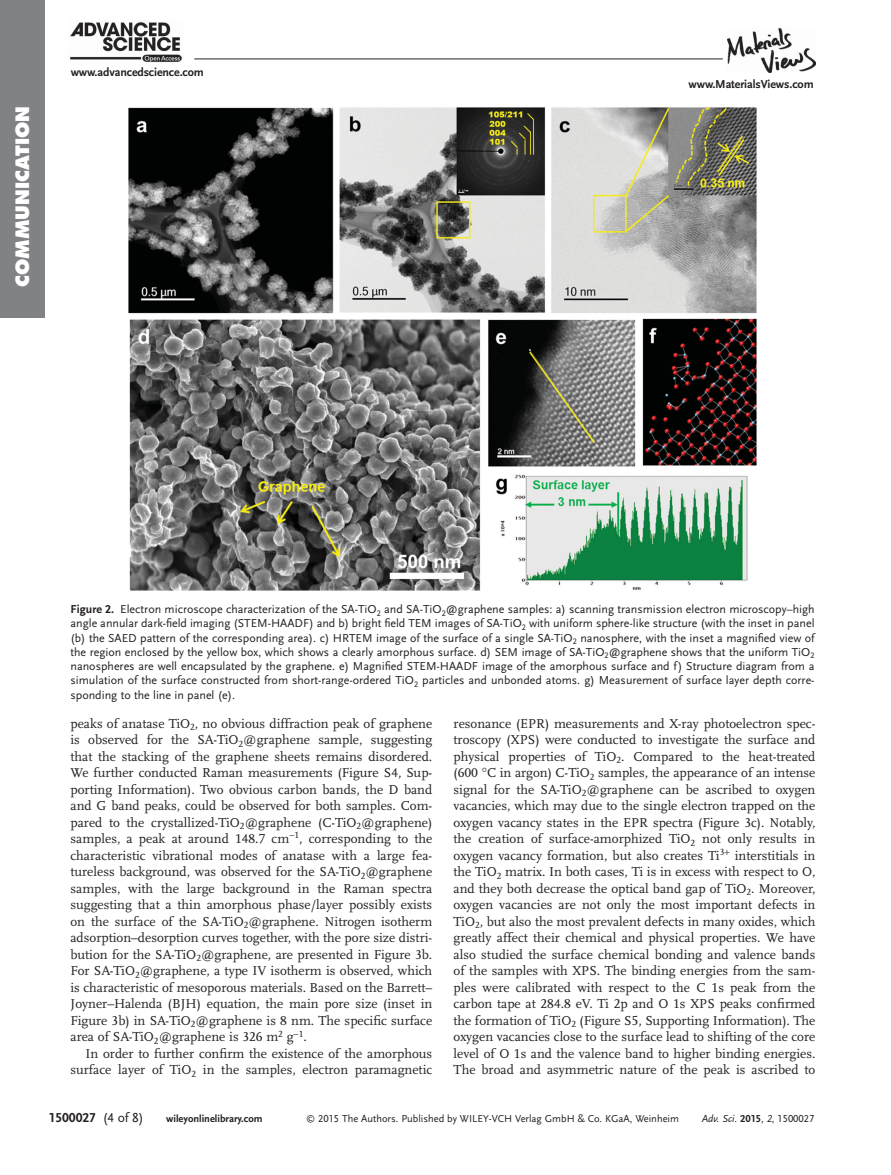
<style>
.page{position:relative;width:891px;height:1175px;background:#fff}
.page>*{position:absolute;margin:0;border:0;box-sizing:border-box;transform-origin:0 0}
.t1{font:800 18px "Futura";letter-spacing:.005em;color:#fff}
.t2{font:13.5px/16.5px "Scala LF";color:#231f20;text-align:justify}
.t3{font:700 13.5px "Scala Sans LF";color:#231f20}
.t4{font:12px/14.2px "Scala Sans LF";color:#231f20;text-align:justify}
.t5{font:700 12px "Scala Sans LF";letter-spacing:-.01em;color:#231f20}
.t6{font:10.5px "Scala Sans LF";color:#231f20}
.t7{font:700 10.5px "Scala Sans LF";color:#231f20}
.t8{font:italic 10.5px "Scala Sans LF";color:#231f20}
.s1{font-weight:700}
.s2{font-weight:400}
.s3{font-size:9px}
.s4{font-weight:700;font-style:normal}
.s5{font-style:normal}
</style>
<div class="page">
<div style="left:0;top:0;width:45px;height:317px;background:#808285"></div>
<img style="left:727px;top:28px;width:88px;height:45px">
<hr style="left:194px;top:59px;width:529px;height:1px;background:#231f20">
<img style="left:70px;top:22px;width:112px;height:40px">
<img style="left:128px;top:107px;width:629px;height:484px">
<h1 class="t1" style="left:15px;top:287px;width:183px;rotate:-90deg">COMMUNICATION</h1>
<p class="t5" style="left:71px;top:66px;width:135px">www.advancedscience.com</p>
<p class="t5" style="left:689px;top:79px;width:127px">www.MaterialsViews.com</p>
<p class="t4" style="left:70px;top:602px;width:746px"><span class="s1">Figure 2.</span> Electron microscope characterization of the SA-TiO <sub>2</sub> and SA-TiO <sub>2</sub> @graphene samples: a) scanning transmission electron microscopy–high angle annular dark-field imaging (STEM-HAADF) and b) bright field TEM images of SA-TiO <sub>2</sub> with uniform sphere-like structure (with the inset in panel (b) the SAED pattern of the corresponding area). c) HRTEM image of the surface of a single SA-TiO <sub>2</sub> nanosphere, with the inset a magnified view of the region enclosed by the yellow box, which shows a clearly amorphous surface. d) SEM image of SA-TiO <sub>2</sub> @graphene shows that the uniform TiO <sub>2 </sub>nanospheres are well encapsulated by the graphene. e) Magnified STEM-HAADF image of the amorphous surface and f) Structure diagram from a simulation of the surface constructed from short-range-ordered TiO <sub>2</sub> particles and unbonded atoms. g) Measurement of surface layer depth corre&shy;sponding to the line in panel (e).</p>
<p class="t2" style="left:70px;top:715px;width:363px">peaks of anatase TiO <sub>2</sub> , no obvious diffraction peak of graphene is observed for the SA-TiO <sub>2</sub> @graphene sample, suggesting that the stacking of the graphene sheets remains disordered.<br>We further conducted Raman measurements (Figure S4, Sup&shy;porting Information). Two obvious carbon bands, the D band and G band peaks, could be observed for both samples. Com&shy;pared to the crystallized-TiO <sub>2</sub> @graphene (C-TiO <sub>2</sub> @graphene) samples, a peak at around 148.7 cm −<sup>1</sup> , corresponding to the characteristic vibrational modes of anatase with a large fea&shy;tureless background, was observed for the SA-TiO <sub>2</sub> @graphene samples, with the large background in the Raman spectra suggesting that a thin amorphous phase/layer possibly exists on the surface of the SA-TiO <sub>2</sub> @graphene. Nitrogen isotherm adsorption–desorption curves together, with the pore size distri&shy;bution for the SA-TiO <sub>2</sub> @graphene, are presented in Figure 3 b.<br>For SA-TiO <sub>2</sub> @graphene, a type IV isotherm is observed, which is characteristic of mesoporous materials. Based on the Barrett– Joyner–Halenda (BJH) equation, the main pore size (inset in Figure 3 b) in SA-TiO <sub>2</sub> @graphene is 8 nm. The specific surface area of SA-TiO <sub>2</sub> @graphene is 326 m <sup>2</sup> g −<sup>1</sup> .</p>
<p class="t2" style="left:71px;top:1045px;width:363px;text-align:right">In order to further confirm the existence of the amorphous surface layer of TiO <sub>2</sub> in the samples, electron paramagnetic</p>
<p class="t2" style="left:454px;top:715px;width:363px">resonance (EPR) measurements and X-ray photoelectron spec&shy;troscopy (XPS) were conducted to investigate the surface and physical properties of TiO <sub>2</sub> . Compared to the heat-treated (600 C in argon) C-TiO <sub>2</sub> samples, the appearance of an intense signal for the SA-TiO <sub>2</sub> @graphene can be ascribed to oxygen vacancies, which may due to the single electron trapped on the oxygen vacancy states in the EPR spectra (Figure 3 c). Notably, the creation of surface-amorphized TiO <sub>2</sub> not only results in oxygen vacancy formation, but also creates Ti <sup>3</sup> interstitials in the TiO <sub>2</sub> matrix. In both cases, Ti is in excess with respect to O, and they both decrease the optical band gap of TiO <sub>2</sub> . Moreover, oxygen vacancies are not only the most important defects in TiO <sub>2</sub> , but also the most prevalent defects in many oxides, which greatly affect their chemical and physical properties. We have also studied the surface chemical bonding and valence bands of the samples with XPS. The binding energies from the sam&shy;ples were calibrated with respect to the C 1s peak from the carbon tape at 284.8 eV. Ti 2p and O 1s XPS peaks confirmed the formation of TiO <sub>2</sub> (Figure S5, Supporting Information). The oxygen vacancies close to the surface lead to shifting of the core level of O 1s and the valence band to higher binding energies.<br>The broad and asymmetric nature of the peak is ascribed to</p>
<p class="t3" style="left:49px;top:1111px;width:97px">1500027 <span class="s2">(4 of 8)</span></p>
<p class="t7" style="left:166px;top:1114px;width:98px">wileyonlinelibrary.com</p>
<p class="t6" style="left:306px;top:1114px;width:374px"><span class="s3">©</span> 2015 The Authors. Published by WILEY-VCH Verlag GmbH &amp; Co. KGaA, Weinheim</p>
<p class="t8" style="left:702px;top:1114px;width:114px">Adv. Sci. <span class="s4">2015</span><span class="s5">,</span> 2<span class="s5">, 1500027</span></p>
</div>
